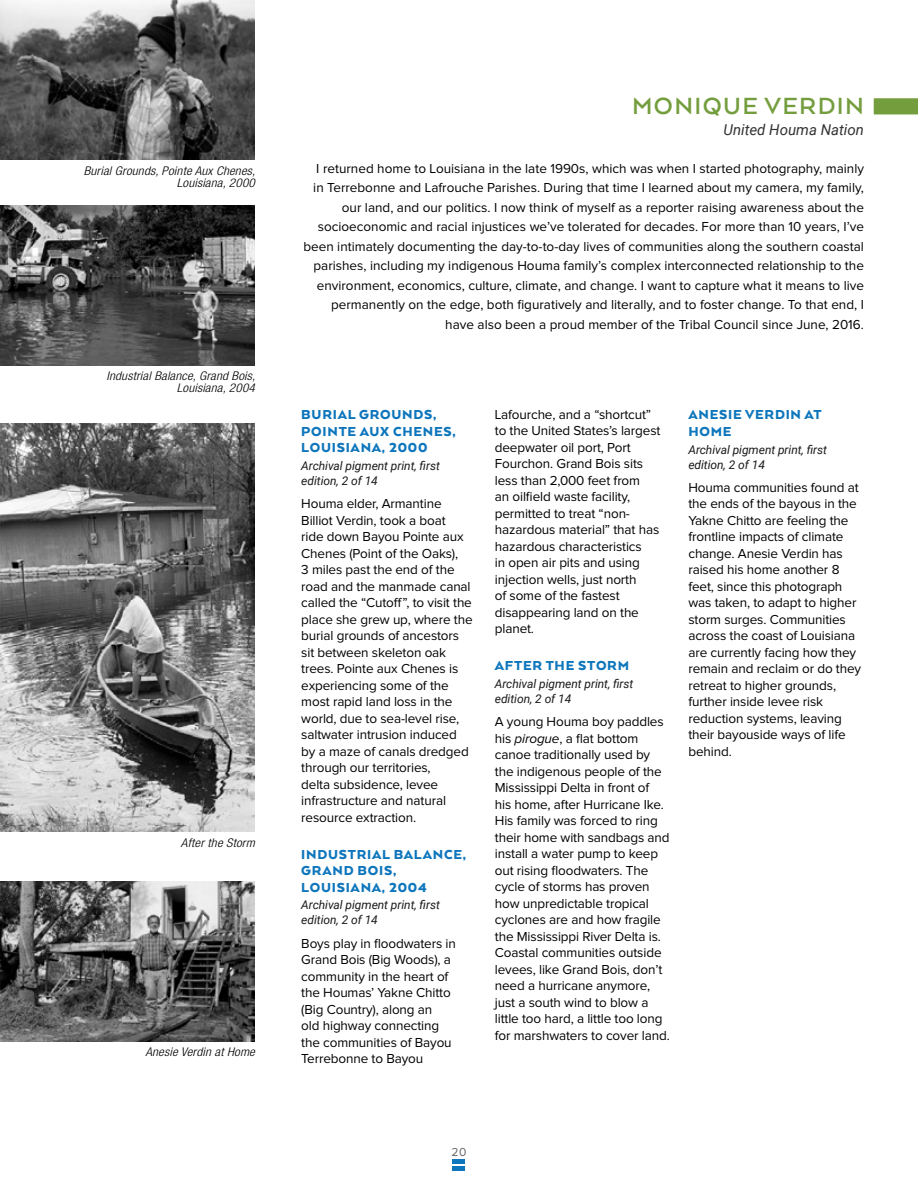
<style>
.page{position:relative;width:918px;height:1188px;background:#fff}
.page>*{position:absolute;margin:0;border:0;box-sizing:border-box;transform-origin:0 0}
.t1{font:700 27px "Arquitecta";letter-spacing:.05em;color:#749d3e}
.t2{font:900 15px/16.5px "Arquitecta";letter-spacing:.05em;color:#0e76bc}
.t3{font:italic 15px "Roboto";color:#333}
.t4{font:13.5px/16.5px "Proxima Nova";letter-spacing:-.01em;color:#000}
.t5{font:italic 12px/15px "Roboto";letter-spacing:-.005em;color:#1a1a1a}
.t6{font:italic 300 condensed 12px/12px "Helvetica Neue LT Std";letter-spacing:.015em;color:#000;text-align:right;scale:1.1 1}
.t7{font:12px "Proxima Nova";color:#666}
.s1{font-style:italic}
</style>
<div class="page">
<div style="left:453px;top:1159px;width:12px;height:5px;background:#0e76bc"></div>
<hr style="left:453px;top:1166px;width:12px;height:4px;background:#0e76bc">
<img style="left:0;top:423px;width:255px;height:409px">
<img style="left:0;top:205px;width:255px;height:160px">
<img style="left:0;top:0;width:255px;height:160px">
<img style="left:0;top:881px;width:255px;height:160px">
<svg style="left:874px;top:98px;width:44px;height:16px"></svg>
<p class="t6" style="left:84px;top:165px;width:158px">Burial Grounds, Pointe Aux Chenes,<br>Louisiana, 2000</p>
<p class="t6" style="left:107px;top:370px;width:137px">Industrial Balance, Grand Bois,<br>Louisiana, 2004</p>
<p class="t6" style="left:181px;top:837px;width:69px">After the Storm</p>
<p class="t6" style="left:145px;top:1047px;width:101px">Anesie Verdin at Home</p>
<h1 class="t1" style="left:632px;top:90px;width:233px">MONIQUE VERDIN</h1>
<p class="t3" style="left:723px;top:119px;width:142px">United Houma Nation</p>
<p class="t4" style="left:303px;top:159px;width:562px;line-height:19.5px;text-align:right">I returned home to Louisiana in the late 1990s, which was when I started photography, mainly in Terrebonne and Lafrouche Parishes. During that time I learned about my camera, my family, our land, and our politics. I now think of myself as a reporter raising awareness about the socioeconomic and racial injustices we’ve tolerated for decades. For more than 10 years, I’ve been intimately documenting the day-to-to-day lives of communities along the southern coastal parishes, including my indigenous Houma family’s complex interconnected relationship to the environment, economics, culture, climate, and change. I want to capture what it means to live permanently on the edge, both figuratively and literally, and to foster change. To that end, I have also been a proud member of the Tribal Council since June, 2016.</p>
<p class="t2" style="left:301px;top:406px;width:156px">BURIAL GROUNDS,<br>POINTE AUX CHENES,<br>LOUISIANA, 2000</p>
<p class="t5" style="left:301px;top:458px;width:140px">Archival pigment print, first edition, 2 of 14</p>
<p class="t4" style="left:301px;top:496px;width:173px">Houma elder, Armantine<br>Billiot Verdin, took a boat<br>ride down Bayou Pointe aux<br>Chenes (Point of the Oaks),<br>3 miles past the end of the road and the manmade canal called the “Cutoff”, to visit the place she grew up, where the burial grounds of ancestors sit between skeleton oak trees. Pointe aux Chenes is experiencing some of the most rapid land loss in the world, due to sea-level rise, saltwater intrusion induced by a maze of canals dredged through our territories,<br>delta subsidence, levee infrastructure and natural resource extraction.</p>
<p class="t2" style="left:301px;top:846px;width:166px">INDUSTRIAL BALANCE,<br>GRAND BOIS,<br>LOUISIANA, 2004</p>
<p class="t5" style="left:301px;top:897px;width:140px">Archival pigment print, first edition, 2 of 14</p>
<p class="t4" style="left:301px;top:935px;width:156px">Boys play in floodwaters in<br>Grand Bois (Big Woods), a community in the heart of the Houmas’ Yakne Chitto (Big Country), along an<br>old highway connecting the communities of Bayou<br>Terrebonne to Bayou</p>
<p class="t4" style="left:495px;top:406px;width:167px">Lafourche, and a “shortcut” to the United States’s largest deepwater oil port, Port<br>Fourchon. Grand Bois sits less than 2,000 feet from<br>an oilfield waste facility, permitted to treat “non&shy;hazardous material” that has hazardous characteristics<br>in open air pits and using injection wells, just north<br>of some of the fastest disappearing land on the planet.</p>
<p class="t2" style="left:495px;top:657px;width:136px">AFTER THE STORM</p>
<p class="t5" style="left:495px;top:676px;width:140px">Archival pigment print, first edition, 2 of 14</p>
<p class="t4" style="left:495px;top:714px;width:176px">A young Houma boy paddles his <span class="s1">pirogue</span>, a flat bottom canoe traditionally used by the indigenous people of the<br>Mississippi Delta in front of<br>his home, after Hurricane Ike.<br>His family was forced to ring their home with sandbags and install a water pump to keep out rising floodwaters. The cycle of storms has proven how unpredictable tropical cyclones are and how fragile the Mississippi River Delta is.<br>Coastal communities outside levees, like Grand Bois, don’t need a hurricane anymore, just a south wind to blow a little too hard, a little too long for marshwaters to cover land.</p>
<p class="t2" style="left:688px;top:406px;width:135px">ANESIE VERDIN AT<br>HOME</p>
<p class="t5" style="left:688px;top:441px;width:140px">Archival pigment print, first edition, 2 of 14</p>
<p class="t4" style="left:688px;top:480px;width:174px">Houma communities found at the ends of the bayous in the<br>Yakne Chitto are feeling the frontline impacts of climate change. Anesie Verdin has raised his home another 8 feet, since this photograph was taken, to adapt to higher storm surges. Communities across the coast of Louisiana are currently facing how they remain and reclaim or do they retreat to higher grounds, further inside levee risk reduction systems, leaving their bayouside ways of life behind.</p>
<p class="t7" style="left:451px;top:1145px;width:17px">20</p>
</div>
